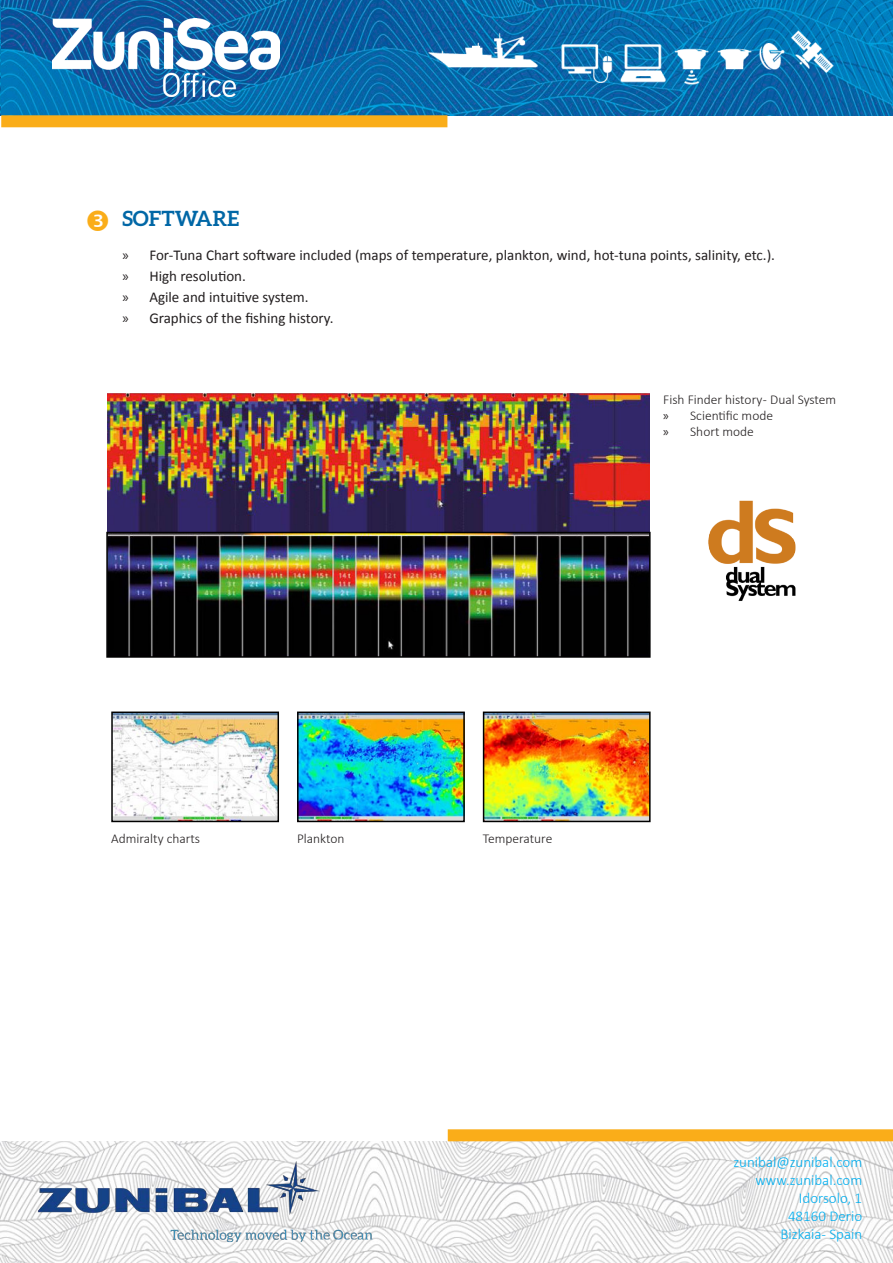
<style>
.page{position:relative;width:893px;height:1263px;background:#fff}
.page>*{position:absolute;margin:0;border:0;box-sizing:border-box;transform-origin:0 0}
.t1{font:700 21px "Aleo";color:#0167a6}
.t2{font:15px "Calibri";color:#231f20}
.t3{font:300 15px "Calibri";color:#00aeef}
.t4{font:300 13.5px "Calibri";color:#231f20}
.s1{font-family:"Myriad Pro"}
.s2{font-family:"Myriad Pro";font-weight:400}
</style>
<div class="page">
<img style="left:0;top:0;width:893px;height:115px">
<img style="left:1px;top:1141px;width:892px;height:122px">
<div style="left:448px;top:1129px;width:445px;height:12px;background:#faad19"></div>
<img style="left:32px;top:1156px;width:354px;height:94px">
<div style="left:1px;top:115px;width:446px;height:12px;background:#faad19"></div>
<img style="left:53px;top:19px;width:226px;height:77px">
<img style="left:391px;top:23px;width:480px;height:69px">
<img style="left:107px;top:394px;width:543px;height:138px">
<img style="left:109px;top:535px;width:539px;height:120px">
<div style="left:106px;top:532px;width:545px;height:126px;border:2px solid #000"></div>
<img style="left:300px;top:714px;width:162px;height:105px">
<div style="left:297px;top:711px;width:168px;height:111px;border:2px solid #000"></div>
<img style="left:486px;top:714px;width:162px;height:105px">
<div style="left:483px;top:711px;width:168px;height:111px;border:2px solid #000"></div>
<img style="left:114px;top:714px;width:162px;height:105px">
<div style="left:111px;top:711px;width:168px;height:111px;border:2px solid #000"></div>
<img style="left:708px;top:500px;width:88px;height:101px">
<p class="t1" style="left:122px;top:206px;width:118px">SOFTWARE</p>
<p class="t2" style="left:122px;top:245px;width:654px"><span class="s1">»</span> For-Tuna Chart software included (maps of temperature, plankton, wind, hot-tuna points, salinity, etc.).</p>
<p class="t2" style="left:122px;top:266px;width:125px"><span class="s1">»</span> High resolution.</p>
<p class="t2" style="left:122px;top:287px;width:188px"><span class="s1">»</span> Agile and intuitive system.</p>
<p class="t2" style="left:122px;top:308px;width:213px"><span class="s1">»</span> Graphics of the fishing history.</p>
<p class="t4" style="left:663px;top:391px;width:174px">Fish Finder history - Dual System</p>
<p class="t4" style="left:663px;top:407px;width:111px"><span class="s2">»</span> Scientific mode</p>
<p class="t4" style="left:663px;top:423px;width:92px"><span class="s2">»</span> Short mode</p>
<p class="t4" style="left:111px;top:830px;width:90px">Admiralty charts</p>
<p class="t4" style="left:297px;top:830px;width:49px">Plankton</p>
<p class="t4" style="left:483px;top:830px;width:71px">Temperature</p>
<p class="t3" style="left:733px;top:1153px;width:130px">zunibal@zunibal.com</p>
<p class="t3" style="left:755px;top:1171px;width:108px">www.zunibal.com</p>
<p class="t3" style="left:799px;top:1189px;width:65px">Idorsolo, 1</p>
<p class="t3" style="left:788px;top:1207px;width:76px">48160 Derio</p>
<p class="t3" style="left:780px;top:1225px;width:83px">Bizkaia- Spain</p>
</div>
